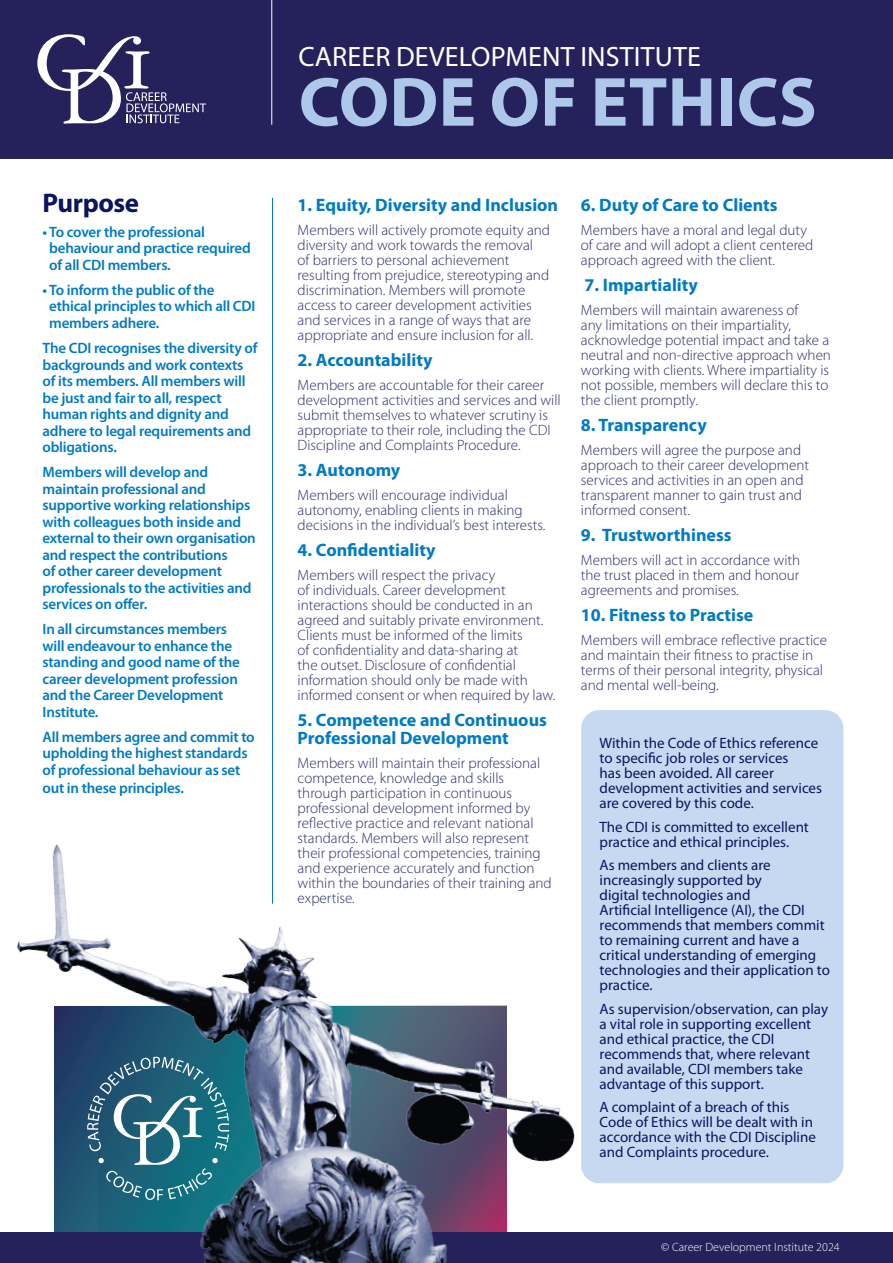
<style>
.page{position:relative;width:893px;height:1263px;background:#fff}
.page>*{position:absolute;margin:0;border:0;box-sizing:border-box;transform-origin:0 0}
.t1{font:700 70.2px "Myriad Pro";letter-spacing:.005em;color:#adc8e8}
.t2{font:28.05px "Myriad Pro";letter-spacing:.005em;color:#fff}
.t3{font:700 27px "Myriad Pro";letter-spacing:-.015em;color:#0b145e}
.t4{font:700 18px/18px "Myriad Pro";color:#007bc3}
.t5{font:300 15px/15px "Myriad Pro";color:#2a2d6d}
.t6{font:600 15px/16.5px "Myriad Pro";letter-spacing:-.015em;color:#007bc3}
.t7{font:15px/15px "Myriad Pro";color:#0b145e}
.t8{font:300 12px "Myriad Pro";color:#fff}
</style>
<div class="page">
<div style="left:0;top:0;width:893px;height:158px;background:#25215b"></div>
<svg style="left:37px;top:34px;width:169px;height:90px"></svg>
<hr style="left:271px;top:0;width:1px;height:125px;background:#fff">
<hr style="left:272px;top:198px;width:1px;height:706px;background:#007bc3">
<div style="left:0;top:1232px;width:893px;height:31px;background:#25215b"></div>
<img style="left:17px;top:844px;width:648px;height:419px">
<div style="left:581px;top:710px;width:262px;height:473px;background:#c6d9f0;border-radius:18px"></div>
<p class="t3" style="left:43px;top:188px;width:98px">Purpose</p>
<p class="t6" style="left:49px;top:224px;width:203px;text-indent:-7px">• To cover the professional behaviour and practice required of all CDI members.</p>
<p class="t6" style="left:49px;top:282px;width:208px;text-indent:-7px">• To inform the public of the ethical principles to which all CDI members adhere.</p>
<p class="t6" style="left:43px;top:340px;width:217px">The CDI recognises the diversity of backgrounds and work contexts of its members. All members will be just and fair to all, respect human rights and dignity and adhere to legal requirements and obligations.</p>
<p class="t6" style="left:43px;top:464px;width:215px">Members will develop and maintain professional and supportive working relationships with colleagues both inside and external to their own organisation and respect the contributions<br>of other career development professionals to the activities and services on offer.</p>
<p class="t6" style="left:43px;top:621px;width:199px">In all circumstances members will endeavour to enhance the standing and good name of the career development profession and the Career Development<br>Institute.</p>
<p class="t6" style="left:43px;top:728px;width:214px">All members agree and commit to upholding the highest standards of professional behaviour as set</p>
<p class="t6" style="left:43px;top:779px;width:143px">out in these principles.</p>
<p class="t2" style="left:298px;top:41px;width:404px">CAREER DEVELOPMENT INSTITUTE</p>
<p class="t1" style="left:299px;top:63px;width:519px">CODE OF ETHICS</p>
<p class="t4" style="left:298px;top:196px;width:262px">1. Equity, Diversity and Inclusion</p>
<p class="t5" style="left:298px;top:222px;width:254px">Members will actively promote equity and diversity and work towards the removal<br>of barriers to personal achievement resulting from prejudice, stereotyping and discrimination. Members will promote access to career development activities and services in a range of ways that are appropriate and ensure inclusion for all.</p>
<p class="t4" style="left:298px;top:351px;width:136px">2. Accountability</p>
<p class="t5" style="left:298px;top:377px;width:265px">Members are accountable for their career development activities and services and will submit themselves to whatever scrutiny is appropriate to their role, including the CDI Discipline and Complaints Procedure.</p>
<p class="t4" style="left:298px;top:461px;width:104px">3. Autonomy</p>
<p class="t5" style="left:298px;top:487px;width:249px">Members will encourage individual autonomy, enabling clients in making decisions in the individual’s best interests.</p>
<p class="t4" style="left:298px;top:541px;width:139px">4. Confidentiality</p>
<p class="t5" style="left:298px;top:567px;width:259px">Members will respect the privacy<br>of individuals. Career development interactions should be conducted in an agreed and suitably private environment.<br>Clients must be informed of the limits<br>of confidentiality and data-sharing at<br>the outset. Disclosure of confidential information should only be made with informed consent or when required by law.</p>
<p class="t4" style="left:298px;top:711px;width:251px">5. Competence and Continuous<br>Professional Development</p>
<p class="t5" style="left:298px;top:756px;width:256px">Members will maintain their professional competence, knowledge and skills through participation in continuous professional development informed by reflective practice and relevant national standards. Members will also represent their professional competencies, training and experience accurately and function within the boundaries of their training and expertise.</p>
<p class="t4" style="left:581px;top:196px;width:198px">6. Duty of Care to Clients</p>
<p class="t5" style="left:581px;top:222px;width:234px">Members have a moral and legal duty of care and will adopt a client centered approach agreed with the client.</p>
<p class="t4" style="left:585px;top:276px;width:115px">7. Impartiality</p>
<p class="t5" style="left:581px;top:302px;width:252px">Members will maintain awareness of<br>any limitations on their impartiality, acknowledge potential impact and take a neutral and non-directive approach when working with clients. Where impartiality is not possible, members will declare this to the client promptly.</p>
<p class="t4" style="left:581px;top:416px;width:127px">8. Transparency</p>
<p class="t5" style="left:581px;top:442px;width:230px">Members will agree the purpose and approach to their career development services and activities in an open and transparent manner to gain trust and informed consent.</p>
<p class="t4" style="left:581px;top:526px;width:152px">9. Trustworthiness</p>
<p class="t5" style="left:581px;top:552px;width:221px;text-align:justify">Members will act in accordance with the trust placed in them and honour agreements and promises.</p>
<p class="t4" style="left:581px;top:606px;width:174px">10. Fitness to Practise</p>
<p class="t5" style="left:581px;top:633px;width:248px">Members will embrace reflective practice and maintain their fitness to practise in terms of their personal integrity, physical and mental well-being.</p>
<p class="t7" style="left:600px;top:736px;width:224px">Within the Code of Ethics reference to specific job roles or services<br>has been avoided. All career development activities and services are covered by this code.</p>
<p class="t7" style="left:600px;top:819px;width:211px">The CDI is committed to excellent practice and ethical principles.</p>
<p class="t7" style="left:600px;top:858px;width:232px">As members and clients are increasingly supported by<br>digital technologies and<br>Artificial Intelligence (AI), the CDI recommends that members commit to remaining current and have a critical understanding of emerging technologies and their application to practice.</p>
<p class="t7" style="left:600px;top:1001px;width:230px">As supervision/observation, can play a vital role in supporting excellent and ethical practice, the CDI recommends that, where relevant and available, CDI members take advantage of this support.</p>
<p class="t7" style="left:600px;top:1100px;width:218px">A complaint of a breach of this<br>Code of Ethics will be dealt with in accordance with the CDI Discipline and Complaints procedure.</p>
<p class="t8" style="left:661px;top:1240px;width:180px">© Career Development Institute 2024</p>
</div>
